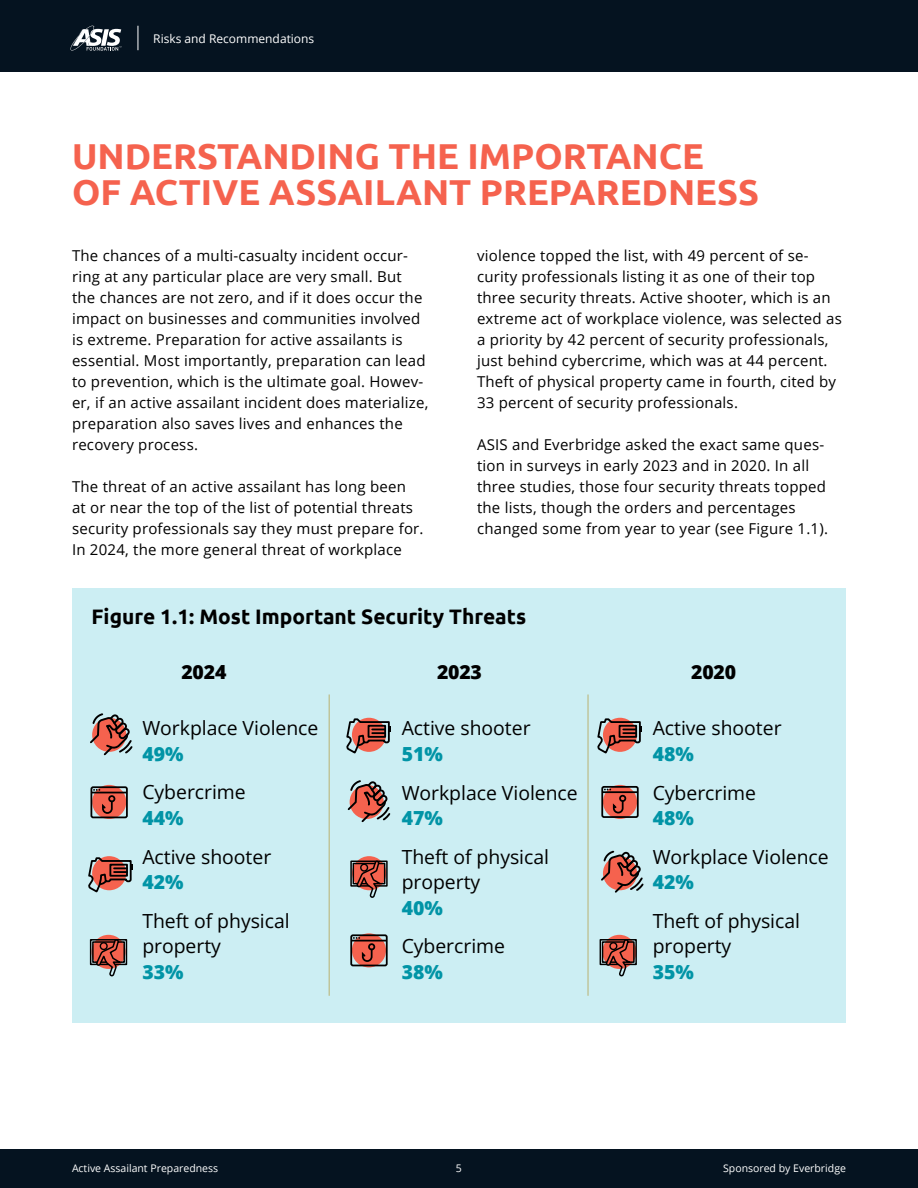
<style>
.page{position:relative;width:918px;height:1188px;background:#fff}
.page>*{position:absolute;margin:0;border:0;box-sizing:border-box;transform-origin:0 0}
.t1{font:700 36px/36px "Ubuntu";color:#f5624e}
.t2{font:700 20.85px "Ubuntu";color:#000}
.t3{font:19.5px/25.3px "Open Sans";color:#000}
.t4{font:800 19.5px "Open Sans";color:#0194a6}
.t5{font:800 19.5px "Open Sans";letter-spacing:-.01em;color:#000}
.t6{font:15px/21px "Open Sans";letter-spacing:.015em;color:#000}
.t7{font:12px "Open Sans";color:#fff}
.t8{font:10.5px "Open Sans";color:#fff}
</style>
<div class="page">
<div style="left:0;top:1149px;width:918px;height:39px;background:#051320"></div>
<div style="left:0;top:0;width:918px;height:72px;background:#051320"></div>
<svg style="left:70px;top:26px;width:51px;height:25px"></svg>
<svg style="left:138px;top:26px;width:1px;height:24px"></svg>
<div style="left:72px;top:588px;width:774px;height:434px;background:#cceef3"></div>
<hr style="left:329px;top:695px;width:1px;height:301px;background:#bdbd89">
<hr style="left:587px;top:695px;width:2px;height:301px;background:#bdbd89">
<svg style="left:90px;top:713px;width:43px;height:43px"></svg>
<svg style="left:347px;top:780px;width:44px;height:43px"></svg>
<svg style="left:601px;top:850px;width:43px;height:43px"></svg>
<svg style="left:88px;top:856px;width:45px;height:37px"></svg>
<svg style="left:346px;top:717px;width:45px;height:37px"></svg>
<svg style="left:597px;top:717px;width:45px;height:37px"></svg>
<div style="left:352px;top:856px;width:34px;height:34px;background:#f5624e;border-radius:50%"></div>
<svg style="left:350px;top:860px;width:38px;height:38px"></svg>
<div style="left:602px;top:935px;width:34px;height:34px;background:#f5624e;border-radius:50%"></div>
<svg style="left:599px;top:938px;width:38px;height:39px"></svg>
<div style="left:91px;top:935px;width:35px;height:34px;background:#f5624e;border-radius:50%"></div>
<svg style="left:89px;top:938px;width:39px;height:39px"></svg>
<svg style="left:92px;top:785px;width:34px;height:34px"></svg>
<hr style="left:91px;top:792px;width:36px;height:1px;background:#000">
<div style="left:91px;top:786px;width:37px;height:32px;border:2px solid #000;border-radius:2px"></div>
<svg style="left:101px;top:800px;width:13px;height:15px"></svg>
<div style="left:108px;top:795px;width:7px;height:7px;border:2px solid #000;border-radius:50%"></div>
<div style="left:352px;top:933px;width:34px;height:34px;background:#f5624e;border-radius:50%"></div>
<hr style="left:351px;top:940px;width:36px;height:2px;background:#000">
<svg style="left:353px;top:937px;width:7px;height:2px"></svg>
<div style="left:350px;top:934px;width:38px;height:32px;border:2px solid #000;border-radius:2px"></div>
<svg style="left:361px;top:948px;width:12px;height:14px"></svg>
<div style="left:368px;top:943px;width:7px;height:7px;border:2px solid #000;border-radius:50%"></div>
<div style="left:603px;top:785px;width:34px;height:34px;background:#f5624e;border-radius:50%"></div>
<hr style="left:602px;top:791px;width:36px;height:2px;background:#000">
<div style="left:601px;top:786px;width:38px;height:32px;border:2px solid #000;border-radius:2px"></div>
<svg style="left:612px;top:800px;width:12px;height:14px"></svg>
<div style="left:619px;top:795px;width:7px;height:7px;border:2px solid #000;border-radius:50%"></div>
<p class="t7" style="left:153px;top:31px;width:163px">Risks and Recommendations</p>
<h1 class="t1" style="left:72px;top:138px;width:688px">UNDERSTANDING THE IMPORTANCE<br>OF ACTIVE ASSAILANT PREPAREDNESS</h1>
<p class="t6" style="left:72px;top:245px;width:358px">The chances of a multi-casualty incident occur&shy;ring at any particular place are very small. But the chances are not zero, and if it does occur the impact on businesses and communities involved is extreme. Preparation for active assailants is essential. Most importantly, preparation can lead to prevention, which is the ultimate goal. Howev&shy;er, if an active assailant incident does materialize, preparation also saves lives and enhances the recovery process.</p>
<p class="t6" style="left:72px;top:476px;width:351px">The threat of an active assailant has long been at or near the top of the list of potential threats security professionals say they must prepare for.<br>In 2024, the more general threat of workplace</p>
<p class="t6" style="left:477px;top:245px;width:366px">violence topped the list, with 49 percent of se&shy;curity professionals listing it as one of their top three security threats. Active shooter, which is an extreme act of workplace violence, was selected as a priority by 42 percent of security professionals, just behind cybercrime, which was at 44 percent.<br>Theft of physical property came in fourth, cited by 33 percent of security professionals.</p>
<p class="t6" style="left:477px;top:434px;width:351px">ASIS and Everbridge asked the exact same ques&shy;tion in surveys in early 2023 and in 2020. In all three studies, those four security threats topped the lists, though the orders and percentages changed some from year to year (see Figure 1.1).</p>
<h2 class="t2" style="left:92px;top:604px;width:436px">Figure 1.1: Most Important Security Threats</h2>
<h3 class="t5" style="left:181px;top:657px;width:46px">2024</h3>
<h3 class="t5" style="left:437px;top:657px;width:46px">2023</h3>
<h3 class="t5" style="left:691px;top:657px;width:46px">2020</h3>
<h3 class="t3" style="left:142px;top:715px;width:178px">Workplace Violence</h3>
<h3 class="t4" style="left:142px;top:739px;width:43px">49%</h3>
<h3 class="t3" style="left:142px;top:779px;width:105px">Cybercrime</h3>
<h3 class="t4" style="left:142px;top:803px;width:43px">44%</h3>
<h3 class="t3" style="left:142px;top:843px;width:130px">Active shooter</h3>
<h3 class="t4" style="left:142px;top:867px;width:43px">42%</h3>
<h3 class="t3" style="left:142px;top:908px;width:149px">Theft of physical property</h3>
<h3 class="t4" style="left:142px;top:957px;width:43px">33%</h3>
<h3 class="t3" style="left:402px;top:715px;width:130px">Active shooter</h3>
<h3 class="t4" style="left:402px;top:739px;width:43px">51%</h3>
<h3 class="t3" style="left:402px;top:779px;width:178px">Workplace Violence</h3>
<h3 class="t4" style="left:402px;top:803px;width:43px">47%</h3>
<h3 class="t3" style="left:402px;top:844px;width:149px">Theft of physical property</h3>
<h3 class="t4" style="left:402px;top:893px;width:43px">40%</h3>
<h3 class="t3" style="left:402px;top:933px;width:105px">Cybercrime</h3>
<h3 class="t4" style="left:402px;top:957px;width:43px">38%</h3>
<h3 class="t3" style="left:653px;top:715px;width:130px">Active shooter</h3>
<h3 class="t4" style="left:653px;top:739px;width:43px">48%</h3>
<h3 class="t3" style="left:653px;top:779px;width:105px">Cybercrime</h3>
<h3 class="t4" style="left:653px;top:803px;width:43px">48%</h3>
<h3 class="t3" style="left:653px;top:844px;width:178px">Workplace Violence</h3>
<h3 class="t4" style="left:653px;top:867px;width:43px">42%</h3>
<h3 class="t3" style="left:653px;top:908px;width:149px">Theft of physical property</h3>
<h3 class="t4" style="left:653px;top:957px;width:43px">35%</h3>
<p class="t8" style="left:72px;top:1161px;width:148px">Active Assailant Preparedness</p>
<p class="t8" style="left:723px;top:1161px;width:124px">Sponsored by Everbridge</p>
<p class="t8" style="left:456px;top:1161px;width:8px">5</p>
</div>
